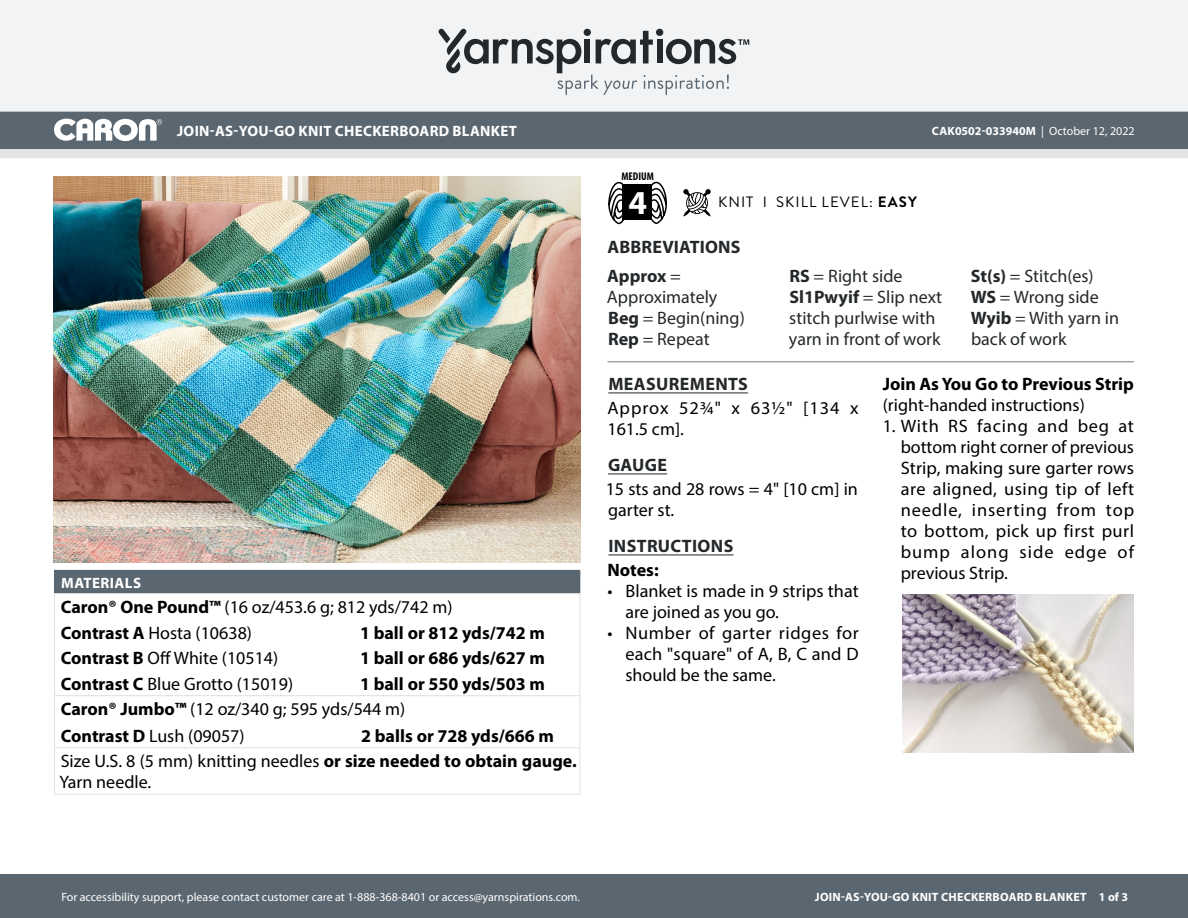
<style>
.page{position:relative;width:1188px;height:918px;background:#fff}
.page>*{position:absolute;margin:0;border:0;box-sizing:border-box;transform-origin:0 0}
.t1{font:700 33.6px "Myriad Pro";color:#fff}
.Materials_-_Needle{font:18px/21px "Myriad Pro";color:#000}
.Abbreviations_-_With{font:18px/21px "Myriad Pro";color:#24282a}
.Material_-__Colors_i{font:18px "Myriad Pro";color:#000}
.Materials_-_Brand{font:18px "Myriad Pro";color:#000}
.Material_-__Colors_i-2{font:700 18px "Myriad Pro";color:#000}
.Body_-__Auto_Style_w{font:700 18px/21px "Myriad Pro";color:#000}
.Body_-_HEADERS_-_Und{font:700 18px "Myriad Pro";letter-spacing:.02em;color:#24282a}
.Body_-_NO_Automatic{font:18px/21px "Myriad Pro";color:#000}
.Body_-__Auto_Style_w-2{font:18px/21px "Myriad Pro";letter-spacing:.05em;color:#000}
.Materials_-__Header{font:700 15px "Myriad Pro";letter-spacing:.02em;color:#fff}
.Type_of_pattern___Sk{font:15px "Brandon Grotesque";letter-spacing:.07em;color:#000}
.t2{font:12px "Myriad Pro";color:#fff}
.t3{font:700 12px "Myriad Pro";letter-spacing:.02em;color:#fff}
.t4{font:700 12px "Myriad Pro";color:#fff}
.t5{font:700 condensed 11.25px "Myriad Pro";color:#000}
.s1{font-weight:700}
.s2{font-weight:400}
</style>
<div class="page">
<div style="left:0;top:875px;width:1188px;height:43px;background:#5a6670"></div>
<div style="left:0;top:149px;width:1188px;height:9px;background:#e4e3e3"></div>
<div style="left:0;top:111px;width:1188px;height:38px;background:#5a6670"></div>
<div style="left:0;top:0;width:1188px;height:112px;background:#f2f3f4"></div>
<svg style="left:438px;top:29px;width:311px;height:66px"></svg>
<svg style="left:683px;top:189px;width:28px;height:28px"></svg>
<svg style="left:608px;top:181px;width:18px;height:43px"></svg>
<svg style="left:649px;top:181px;width:18px;height:43px"></svg>
<div style="left:622px;top:185px;width:30px;height:35px;background:#000"></div>
<svg style="left:54px;top:119px;width:108px;height:22px"></svg>
<img style="left:54px;top:177px;width:527px;height:385px">
<hr style="left:608px;top:392px;width:140px;height:1px;background:#24282a">
<hr style="left:608px;top:473px;width:59px;height:1px;background:#24282a">
<hr style="left:608px;top:554px;width:126px;height:1px;background:#24282a">
<img style="left:903px;top:595px;width:231px;height:157px">
<hr style="left:608px;top:361px;width:526px;height:1px;background:#7d7d7d">
<div style="left:54px;top:570px;width:526px;height:24px;background:#5a6670"></div>
<hr style="left:54px;top:593px;width:301px;height:1px;background:#e4e3e3">
<hr style="left:356px;top:593px;width:224px;height:1px;background:#e4e3e3">
<hr style="left:54px;top:695px;width:301px;height:1px;background:#e4e3e3">
<hr style="left:356px;top:695px;width:224px;height:1px;background:#e4e3e3">
<svg style="left:54px;top:594px;width:1px;height:153px"></svg>
<svg style="left:579px;top:594px;width:1px;height:153px"></svg>
<hr style="left:54px;top:748px;width:1px;height:46px;background:#e4e3e3">
<hr style="left:54px;top:747px;width:301px;height:1px;background:#e4e3e3">
<hr style="left:356px;top:747px;width:224px;height:1px;background:#e4e3e3">
<hr style="left:579px;top:748px;width:1px;height:46px;background:#e4e3e3">
<hr style="left:54px;top:794px;width:301px;height:1px;background:#e4e3e3">
<hr style="left:356px;top:794px;width:224px;height:1px;background:#e4e3e3">
<p class="Materials_-__Header" style="left:177px;top:121px;width:341px">JOIN-AS-YOU-GO KNIT CHECKERBOARD BLANKET</p>
<p class="Materials_-__Header" style="left:61px;top:573px;width:81px">MATERIALS</p>
<p class="Materials_-_Brand" style="left:61px;top:596px;width:393px"><span class="s1">Caron® One Pound™</span> (16 oz/453.6 g; 812 yds/742 m)</p>
<p class="Material_-__Colors_i" style="left:61px;top:621px;width:193px"><span class="s1">Contrast A</span> Hosta (10638)</p>
<p class="Material_-__Colors_i-2" style="left:360px;top:621px;width:186px">1 ball or 812 yds/742 m</p>
<p class="Material_-__Colors_i" style="left:61px;top:647px;width:219px"><span class="s1">Contrast B</span> Off White (10514)</p>
<p class="Material_-__Colors_i-2" style="left:360px;top:646px;width:186px">1 ball or 686 yds/627 m</p>
<p class="Material_-__Colors_i" style="left:61px;top:672px;width:234px"><span class="s1">Contrast C</span> Blue Grotto (15019)</p>
<p class="Material_-__Colors_i-2" style="left:360px;top:672px;width:186px">1 ball or 550 yds/503 m</p>
<p class="Materials_-_Brand" style="left:61px;top:698px;width:346px"><span class="s1">Caron® Jumbo™</span> (12 oz/340 g; 595 yds/544 m)</p>
<p class="Material_-__Colors_i" style="left:61px;top:725px;width:185px"><span class="s1">Contrast D</span> Lush (09057)</p>
<p class="Material_-__Colors_i-2" style="left:361px;top:724px;width:194px">2 balls or 728 yds/666 m</p>
<p class="Materials_-_Needle" style="left:59px;top:750px;width:519px">Size U.S. 8 (5 mm) knitting needles <span class="s1">or size needed to obtain gauge.<br></span>Yarn needle.</p>
<p class="t5" style="left:621px;top:169px;width:34px">MEDIUM</p>
<h1 class="t1" style="left:629px;top:180px;width:20px">4</h1>
<p class="Type_of_pattern___Sk" style="left:718px;top:192px;width:200px">KNIT I SKILL LEVEL: <span class="s1">EASY</span></p>
<p class="Body_-_HEADERS_-_Und" style="left:608px;top:235px;width:135px">ABBREVIATIONS</p>
<p class="t4" style="left:932px;top:123px;width:204px">CAK0502-033940M <span class="s2">| October 12, 2022</span></p>
<p class="Abbreviations_-_With" style="left:607px;top:265px;width:112px"><span class="s1">Approx</span> =<br>Approximately</p>
<p class="Abbreviations_-_With" style="left:608px;top:307px;width:138px"><span class="s1">Beg</span> = Begin(ning)</p>
<p class="Abbreviations_-_With" style="left:608px;top:328px;width:103px"><span class="s1">Rep</span> = Repeat</p>
<p class="Abbreviations_-_With" style="left:790px;top:265px;width:114px"><span class="s1">RS</span> = Right side</p>
<p class="Abbreviations_-_With" style="left:789px;top:286px;width:155px"><span class="s1">Sl1Pwyif</span> = Slip next stitch purlwise with yarn in front of work</p>
<p class="Abbreviations_-_With" style="left:971px;top:265px;width:124px"><span class="s1">St(s)</span> = Stitch(es)</p>
<p class="Abbreviations_-_With" style="left:971px;top:286px;width:129px"><span class="s1">WS</span> = Wrong side</p>
<p class="Abbreviations_-_With" style="left:971px;top:307px;width:150px"><span class="s1">Wyib</span> = With yarn in back of work</p>
<p class="Body_-_HEADERS_-_Und" style="left:608px;top:372px;width:141px">MEASUREMENTS</p>
<p class="Body_-__Auto_Style_w-2" style="left:608px;top:397px;width:253px">Approx 52¾" x 63½" [134 x<br>161.5 cm].</p>
<p class="Body_-_HEADERS_-_Und" style="left:608px;top:453px;width:61px">GAUGE</p>
<p class="Body_-_NO_Automatic" style="left:606px;top:478px;width:254px">15 sts and 28 rows = 4" [10 cm] in garter st.</p>
<p class="Body_-_HEADERS_-_Und" style="left:608px;top:534px;width:126px">INSTRUCTIONS</p>
<p class="Body_-__Auto_Style_w" style="left:608px;top:559px;width:53px">Notes:</p>
<p class="Materials_-_Needle" style="left:626px;top:580px;width:235px;text-indent:-18px">• Blanket is made in 9 strips that are joined as you go.</p>
<p class="Materials_-_Needle" style="left:626px;top:622px;width:235px;text-align:justify;text-indent:-18px">• Number of garter ridges for each "square" of A, B, C and D should be the same.</p>
<p class="Body_-__Auto_Style_w" style="left:883px;top:373px;width:253px">Join As You Go to Previous Strip <span class="s2">(right-handed instructions)</span></p>
<p class="Materials_-_Needle" style="left:901px;top:415px;width:235px;text-align:justify;text-indent:-18px">1. With RS facing and beg at bottom right corner of previous Strip, making sure garter rows are aligned, using tip of left needle, inserting from top to bottom, pick up first purl bump along side edge of previous Strip.</p>
<p class="t2" style="left:61px;top:889px;width:520px">For accessibility support, please contact customer care at 1-888-368-8401 or access@yarnspirations.com.</p>
<p class="t3" style="left:815px;top:889px;width:315px">JOIN-AS-YOU-GO KNIT CHECKERBOARD BLANKET 1 of 3</p>
</div>
